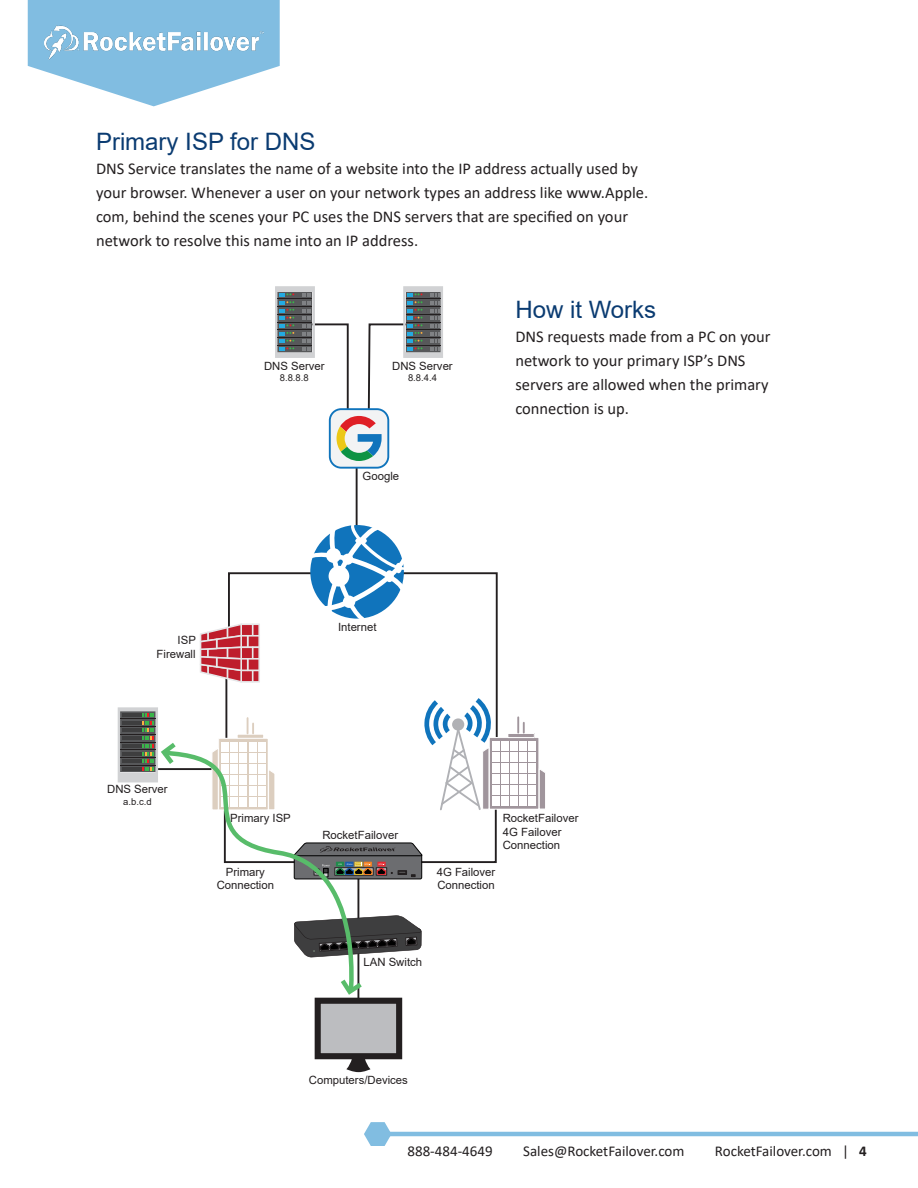
<style>
.page{position:relative;width:918px;height:1188px;background:#fff}
.page>*{position:absolute;margin:0;border:0;box-sizing:border-box;transform-origin:0 0}
.t1{font:24px "Arial";color:#0a3b71}
.t2{font:16.5px/24px "Calibri";color:#231f20}
.t3{font:15px "Calibri";color:#231f20}
.t4{font:11.4px/13.6px "Arial";color:#231f20}
.t5{font:9.45px "Arial";color:#231f20}
.s1{font-weight:700}
</style>
<div class="page">
<svg style="left:28px;top:0;width:252px;height:106px"></svg>
<svg style="left:364px;top:1122px;width:28px;height:24px"></svg>
<hr style="left:374px;top:1132px;width:544px;height:4px;background:#81bde1">
<img style="left:44px;top:26px;width:219px;height:34px">
<hr style="left:225px;top:668px;width:2px;height:79px;background:#231f20">
<svg style="left:227px;top:572px;width:271px;height:126px"></svg>
<hr style="left:356px;top:447px;width:2px;height:86px;background:#231f20">
<svg style="left:306px;top:521px;width:104px;height:103px"></svg>
<div style="left:326px;top:548px;width:15px;height:15px;background:#fff;border-radius:50%"></div>
<div style="left:342px;top:554px;width:11px;height:11px;background:#fff;border-radius:50%"></div>
<div style="left:329px;top:566px;width:20px;height:21px;background:#fff;border-radius:50%"></div>
<div style="left:385px;top:570px;width:9px;height:12px;background:#fff;border-radius:50%"></div>
<div style="left:395px;top:563px;width:7px;height:10px;background:#fff;border-radius:50%"></div>
<div style="left:355px;top:538px;width:12px;height:6px;background:#fff;border-radius:50%"></div>
<div style="left:343px;top:596px;width:12px;height:12px;background:#fff;border-radius:50%"></div>
<svg style="left:498px;top:739px;width:39px;height:69px"></svg>
<div style="left:489px;top:737px;width:50px;height:73px;border:1px solid #fff"></div>
<svg style="left:538px;top:767px;width:7px;height:43px"></svg>
<div style="left:508px;top:733px;width:26px;height:5px;background:#a0959c"></div>
<div style="left:507px;top:733px;width:28px;height:5px;border:1px solid #fff"></div>
<svg style="left:517px;top:717px;width:8px;height:16px"></svg>
<div style="left:492px;top:741px;width:7px;height:9px;background:#fff"></div>
<div style="left:501px;top:741px;width:7px;height:9px;background:#fff"></div>
<div style="left:520px;top:741px;width:7px;height:9px;background:#fff"></div>
<div style="left:511px;top:741px;width:7px;height:9px;background:#fff"></div>
<div style="left:529px;top:741px;width:7px;height:9px;background:#fff"></div>
<div style="left:492px;top:752px;width:7px;height:9px;background:#fff"></div>
<div style="left:501px;top:752px;width:7px;height:9px;background:#fff"></div>
<div style="left:520px;top:752px;width:7px;height:9px;background:#fff"></div>
<div style="left:511px;top:752px;width:7px;height:9px;background:#fff"></div>
<div style="left:529px;top:752px;width:7px;height:9px;background:#fff"></div>
<div style="left:492px;top:763px;width:7px;height:9px;background:#fff"></div>
<div style="left:501px;top:763px;width:7px;height:9px;background:#fff"></div>
<div style="left:520px;top:763px;width:7px;height:9px;background:#fff"></div>
<div style="left:511px;top:763px;width:7px;height:9px;background:#fff"></div>
<div style="left:529px;top:763px;width:7px;height:9px;background:#fff"></div>
<div style="left:492px;top:774px;width:7px;height:9px;background:#fff"></div>
<div style="left:501px;top:774px;width:7px;height:9px;background:#fff"></div>
<div style="left:520px;top:774px;width:7px;height:9px;background:#fff"></div>
<div style="left:511px;top:774px;width:7px;height:9px;background:#fff"></div>
<div style="left:529px;top:774px;width:7px;height:9px;background:#fff"></div>
<div style="left:492px;top:785px;width:7px;height:9px;background:#fff"></div>
<div style="left:501px;top:785px;width:7px;height:9px;background:#fff"></div>
<div style="left:520px;top:785px;width:7px;height:9px;background:#fff"></div>
<div style="left:511px;top:785px;width:7px;height:9px;background:#fff"></div>
<div style="left:529px;top:785px;width:7px;height:9px;background:#fff"></div>
<div style="left:492px;top:796px;width:7px;height:9px;background:#fff"></div>
<div style="left:501px;top:796px;width:7px;height:9px;background:#fff"></div>
<div style="left:520px;top:796px;width:7px;height:9px;background:#fff"></div>
<div style="left:511px;top:796px;width:7px;height:9px;background:#fff"></div>
<div style="left:529px;top:796px;width:7px;height:9px;background:#fff"></div>
<svg style="left:200px;top:623px;width:60px;height:60px;background:#d0707a"></svg>
<svg style="left:219px;top:698px;width:279px;height:181px"></svg>
<svg style="left:363px;top:915px;width:59px;height:39px;background:#575657"></svg>
<div style="left:330px;top:409px;width:58px;height:59px;background:#f2f3f4;border-radius:11px"></div>
<div style="left:329px;top:408px;width:60px;height:61px;border:2px solid #1074bc;border-radius:11px"></div>
<svg style="left:275px;top:286px;width:168px;height:175px"></svg>
<svg style="left:181px;top:748px;width:182px;height:227px"></svg>
<svg style="left:315px;top:975px;width:87px;height:97px"></svg>
<svg style="left:118px;top:707px;width:63px;height:75px"></svg>
<p class="t1" style="left:96px;top:125px;width:221px">Primary ISP for DNS</p>
<p class="t2" style="left:96px;top:156px;width:554px">DNS Service translates the name of a website into the IP address actually used by your browser. Whenever a user on your network types an address like www.Apple. com, behind the scenes your PC uses the DNS servers that are specified on your network to resolve this name into an IP address.</p>
<p class="t4" style="left:264px;top:359px;width:62px">DNS Server</p>
<p class="t5" style="left:280px;top:371px;width:30px">8.8.8.8</p>
<p class="t4" style="left:392px;top:359px;width:62px">DNS Server</p>
<p class="t5" style="left:408px;top:371px;width:30px">8.8.4.4</p>
<p class="t4" style="left:363px;top:469px;width:38px">Google</p>
<p class="t1" style="left:515px;top:293px;width:142px">How it Works</p>
<p class="t2" style="left:515px;top:324px;width:257px">DNS requests made from a PC on your network to your primary ISP’s DNS servers are allowed when the primary connection is up.</p>
<p class="t4" style="left:157px;top:633px;width:41px;text-align:right">ISP<br>Firewall</p>
<p class="t4" style="left:338px;top:620px;width:40px">Internet</p>
<p class="t4" style="left:107px;top:782px;width:62px">DNS Server</p>
<p class="t5" style="left:123px;top:795px;width:30px">a.b.c.d</p>
<p class="t4" style="left:230px;top:811px;width:62px">Primary ISP</p>
<p class="t4" style="left:322px;top:828px;width:77px">RocketFailover</p>
<p class="t4" style="left:503px;top:811px;width:77px">RocketFailover<br>4G Failover<br>Connection</p>
<p class="t4" style="left:217px;top:865px;width:59px;text-align:center">Primary<br>Connection</p>
<p class="t4" style="left:437px;top:865px;width:60px">4G Failover<br>Connection</p>
<p class="t4" style="left:363px;top:955px;width:60px">LAN Switch</p>
<p class="t4" style="left:309px;top:1073px;width:101px">Computers/Devices</p>
<p class="t3" style="left:408px;top:1140px;width:87px">888-484-4649</p>
<p class="t3" style="left:523px;top:1140px;width:163px">Sales@RocketFailover.com</p>
<p class="t3" style="left:715px;top:1140px;width:153px">RocketFailover.com | <span class="s1">4</span></p>
</div>
